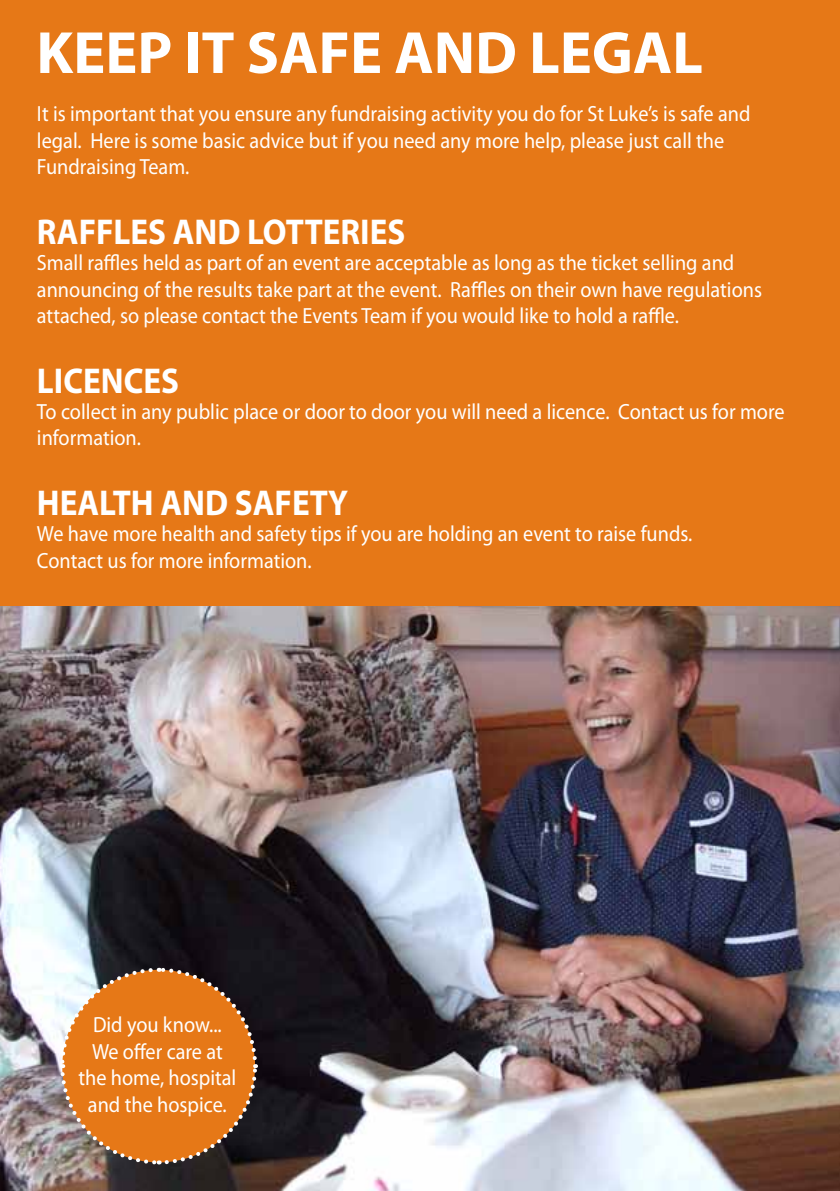
<style>
.page{position:relative;width:840px;height:1191px;background:#fff}
.page>*{position:absolute;margin:0;border:0;box-sizing:border-box;transform-origin:0 0}
.t1{font:700 60px "Myriad Pro";color:#fff}
.t2{font:700 36px "Myriad Pro";color:#fff;scale:.92 1}
.t3{font:22px/26.4px "Myriad Pro";color:#fff;scale:.92 1}
</style>
<div class="page">
<div style="left:0;top:0;width:839px;height:1191px;background:#e67817"></div>
<img style="left:0;top:606px;width:839px;height:585px">
<svg style="left:58px;top:965px;width:201px;height:201px"></svg>
<h1 class="t1" style="left:36px;top:14px;width:667px">KEEP IT SAFE AND LEGAL</h1>
<p class="t3" style="left:37px;top:100px;width:776px">It is important that you ensure any fundraising activity you do for St Luke’s is safe and legal. Here is some basic advice but if you need any more help, please just call the<br>Fundraising Team.</p>
<h2 class="t2" style="left:37px;top:208px;width:401px">RAFFLES AND LOTTERIES</h2>
<p class="t3" style="left:37px;top:249px;width:789px">Small raffles held as part of an event are acceptable as long as the ticket selling and announcing of the results take part at the event. Raffles on their own have regulations attached, so please contact the Events Team if you would like to hold a raffle.</p>
<h2 class="t2" style="left:37px;top:357px;width:156px">LICENCES</h2>
<p class="t3" style="left:37px;top:398px;width:813px">To collect in any public place or door to door you will need a licence. Contact us for more information.</p>
<h2 class="t2" style="left:37px;top:479px;width:340px">HEALTH AND SAFETY</h2>
<p class="t3" style="left:37px;top:520px;width:713px">We have more health and safety tips if you are holding an event to raise funds.<br>Contact us for more information.</p>
<p class="t3" style="left:78px;top:1011px;width:173px;text-align:center">Did you know...<br>We offer care at the home, hospital and the hospice.</p>
</div>
